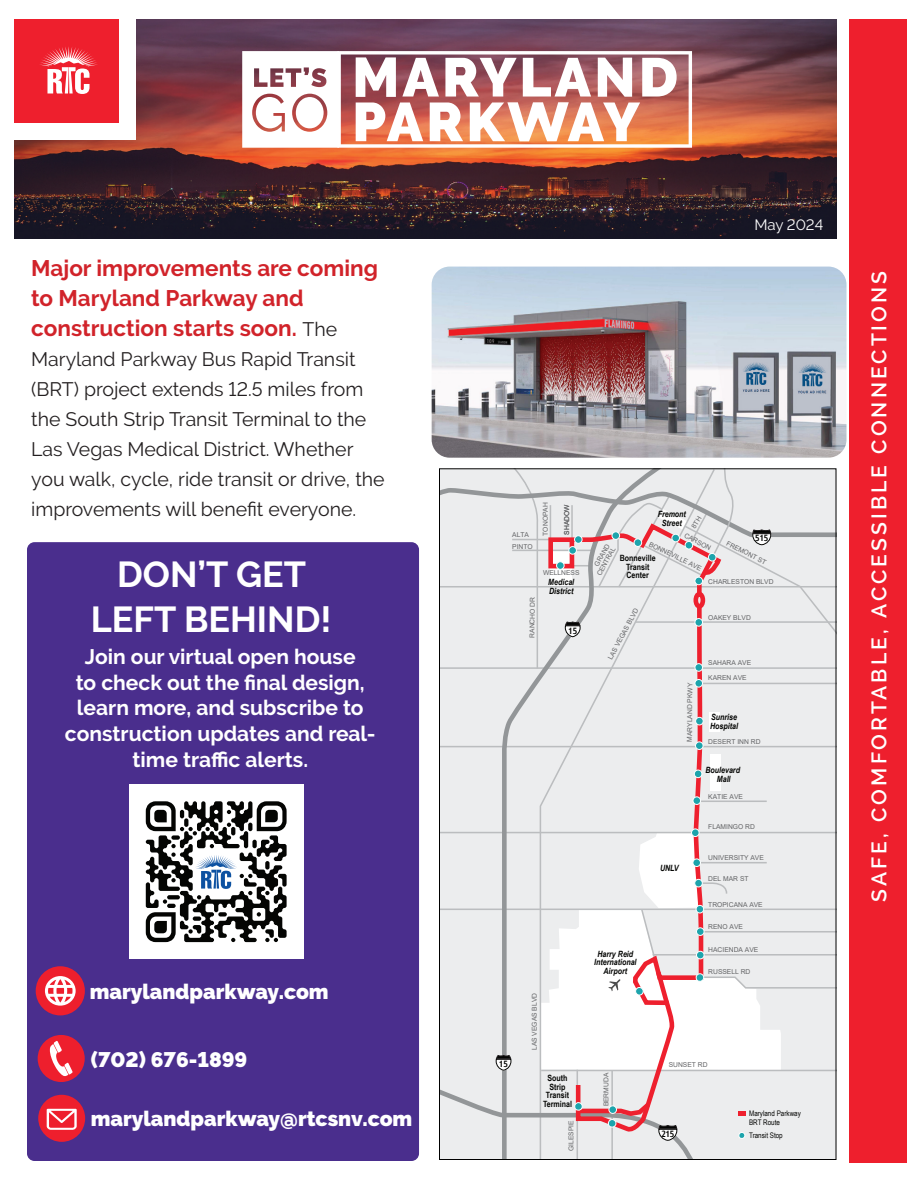
<style>
.page{position:relative;width:918px;height:1188px;background:#fff}
.page>*{position:absolute;margin:0;border:0;box-sizing:border-box;transform-origin:0 0}
.t1{font:700 36px/45.6px "Raleway RTC";color:#fff;text-align:center}
.t2{font:700 22.5px/30px "Raleway RTC";color:#d1232a}
.t3{font:700 21px/25.8px "Raleway RTC";color:#fff;text-align:center}
.t4{font:900 21px "Raleway RTC";color:#fff}
.t5{font:600 21px "Raleway RTC";letter-spacing:.145em;color:#fff}
.t6{font:19.5px/30px "Raleway RTC";color:#231f20}
.t7{font:15px "Raleway RTC";color:#fff}
.t8{font:700 condensed 9.15px "Jacobs Chronos";letter-spacing:-.04em;color:#040503}
.t9{font:italic 700 8.7px/8.7px "Arial Narrow";color:#040503;text-align:center}
.t10{font:700 8.7px/8.7px "Arial Narrow";color:#040503;text-align:center}
.t11{font:7.65px/8.7px "Arial Narrow";color:#040503}
.t12{font:6.75px/6.8px "Arial";color:#636466;text-align:right}
.s1{font-weight:400;font-size:19.5px;color:#231f20}
</style>
<div class="page">
<img style="left:14px;top:19px;width:823px;height:220px">
<div style="left:14px;top:19px;width:122px;height:121px;background:#fff"></div>
<div style="left:849px;top:19px;width:58px;height:1144px;background:#ee1f2d"></div>
<div style="left:27px;top:542px;width:392px;height:619px;background:#4a2e8d;border-radius:8px"></div>
<svg style="left:242px;top:51px;width:450px;height:97px"></svg>
<div style="left:38px;top:1035px;width:47px;height:47px;background:#ee1f2d;border-radius:50%"></div>
<svg style="left:50px;top:1041px;width:23px;height:35px"></svg>
<div style="left:38px;top:1095px;width:47px;height:47px;background:#ee1f2d;border-radius:50%"></div>
<svg style="left:47px;top:1109px;width:30px;height:21px"></svg>
<div style="left:36px;top:966px;width:49px;height:49px;background:#ee1f2d;border-radius:50%"></div>
<svg style="left:45px;top:976px;width:31px;height:30px"></svg>
<img style="left:432px;top:267px;width:415px;height:191px">
<div style="left:14px;top:19px;width:105px;height:104px;background:#ee1f2d"></div>
<svg style="left:40px;top:47px;width:58px;height:47px"></svg>
<div style="left:129px;top:784px;width:175px;height:175px;background:#fff"></div>
<svg style="left:146px;top:801px;width:141px;height:141px"></svg>
<div style="left:440px;top:469px;width:396px;height:691px;background:#ecedee"></div>
<div style="left:710px;top:754px;width:10px;height:37px;background:#fff"></div>
<div style="left:709px;top:712px;width:11px;height:20px;background:#fff"></div>
<hr style="left:697px;top:683px;width:139px;height:1px;background:#bbbdbf">
<hr style="left:541px;top:1070px;width:295px;height:1px;background:#bbbdbf">
<hr style="left:440px;top:909px;width:396px;height:1px;background:#bbbdbf">
<hr style="left:440px;top:832px;width:396px;height:1px;background:#bbbdbf">
<hr style="left:440px;top:746px;width:396px;height:1px;background:#bbbdbf">
<hr style="left:697px;top:801px;width:70px;height:1px;background:#bbbdbf">
<svg style="left:498px;top:670px;width:76px;height:414px"></svg>
<svg style="left:496px;top:1055px;width:15px;height:16px"></svg>
<svg style="left:574px;top:670px;width:132px;height:414px"></svg>
<svg style="left:441px;top:1084px;width:252px;height:74px"></svg>
<div style="left:695px;top:679px;width:8px;height:9px;background:#1da4ac;border:1px solid #fff;border-radius:50%"></div>
<div style="left:695px;top:717px;width:9px;height:8px;background:#1da4ac;border:1px solid #fff;border-radius:50%"></div>
<div style="left:695px;top:741px;width:9px;height:9px;background:#1da4ac;border:1px solid #fff;border-radius:50%"></div>
<div style="left:694px;top:770px;width:8px;height:8px;background:#1da4ac;border:1px solid #fff;border-radius:50%"></div>
<div style="left:693px;top:796px;width:8px;height:9px;background:#1da4ac;border:1px solid #fff;border-radius:50%"></div>
<div style="left:691px;top:829px;width:9px;height:8px;background:#1da4ac;border:1px solid #fff;border-radius:50%"></div>
<svg style="left:540px;top:832px;width:294px;height:238px"></svg>
<svg style="left:739px;top:1132px;width:6px;height:7px"></svg>
<div style="left:738px;top:1111px;width:8px;height:5px;background:#ee202e"></div>
<svg style="left:440px;top:469px;width:396px;height:201px"></svg>
<h2 class="t2" style="left:31px;top:254px;width:348px">Major improvements are coming to Maryland Parkway and construction starts soon. <span class="s1">The</span></h2>
<h3 class="t6" style="left:31px;top:344px;width:355px">Maryland Parkway Bus Rapid Transit (BRT) project extends 12.5 miles from the South Strip Transit Terminal to the Las Vegas Medical District. Whether you walk, cycle, ride transit or drive, the improvements will benefit everyone.</h3>
<h1 class="t1" style="left:91px;top:552px;width:242px">DON’T GET<br>LEFT BEHIND!</h1>
<h3 class="t3" style="left:65px;top:644px;width:312px">Join our virtual open house<br>to check out the final design, learn more, and subscribe to construction updates and real&shy;time traffic alerts.</h3>
<h3 class="t4" style="left:90px;top:980px;width:240px">marylandparkway.com</h3>
<h3 class="t4" style="left:91px;top:1047px;width:158px">(702) 676-1899</h3>
<h3 class="t4" style="left:91px;top:1106px;width:323px">marylandparkway@rtcsnv.com</h3>
<h3 class="t7" style="left:754px;top:216px;width:70px">May 2024</h3>
<p class="t12" style="left:512px;top:532px;width:18px">ALTA</p>
<p class="t12" style="left:512px;top:543px;width:22px">PINTO</p>
<p class="t12" style="left:542px;top:536px;width:35px;rotate:-90deg">TONOPAH</p>
<p class="t12" style="left:564px;top:535px;width:32px;rotate:-90deg">SHADOW</p>
<p class="t12" style="left:543px;top:570px;width:38px">WELLNESS</p>
<p class="t9" style="left:548px;top:578px;width:27px;text-align:left">Medical<br>District</p>
<p class="t12" style="left:529px;top:638px;width:42px;rotate:-90deg">RANCHO DR</p>
<h3 class="t8" style="left:568px;top:625px;width:11px">15</h3>
<h3 class="t8" style="left:499px;top:1058px;width:11px">15</h3>
<p class="t12" style="left:531px;top:1050px;width:59px;rotate:-90deg">LAS VEGAS BLVD</p>
<p class="t10" style="left:543px;top:1073px;width:30px">South<br>Strip<br>Transit<br>Terminal</p>
<p class="t12" style="left:568px;top:1151px;width:32px;rotate:-90deg">GILESPIE</p>
<p class="t9" style="left:658px;top:509px;width:30px">Fremont<br>Street</p>
<p class="t12" style="left:687px;top:532px;width:30px;rotate:28deg">CARSON</p>
<h3 class="t8" style="left:755px;top:532px;width:14px">515</h3>
<p class="t12" style="left:728px;top:540px;width:45px;rotate:27deg">FREMONT ST</p>
<p class="t12" style="left:651px;top:541px;width:59px;rotate:26deg">BONNEVILLE AVE</p>
<p class="t12" style="left:590px;top:570px;width:33px;rotate:-61deg">GRAND<br>CENTRAL</p>
<p class="t10" style="left:620px;top:553px;width:37px">Bonneville<br>Transit<br>Center</p>
<p class="t12" style="left:708px;top:578px;width:67px">CHARLESTON BLVD</p>
<p class="t12" style="left:607px;top:657px;width:59px;rotate:-62deg">LAS VEGAS BLVD</p>
<p class="t9" style="left:594px;top:949px;width:44px">Harry Reid<br>International<br>Airport</p>
<p class="t12" style="left:708px;top:614px;width:44px">OAKEY BLVD</p>
<p class="t12" style="left:686px;top:742px;width:61px;rotate:-90deg">MARYLAND PKWY</p>
<p class="t9" style="left:660px;top:863px;width:20px">UNLV</p>
<p class="t12" style="left:708px;top:659px;width:44px">SAHARA AVE</p>
<p class="t12" style="left:708px;top:675px;width:40px">KAREN AVE</p>
<p class="t9" style="left:710px;top:713px;width:29px;text-align:left">Sunrise<br>Hospital</p>
<p class="t12" style="left:708px;top:738px;width:54px">DESERT INN RD</p>
<p class="t9" style="left:705px;top:765px;width:36px">Boulevard<br>Mall</p>
<p class="t12" style="left:708px;top:793px;width:36px">KATIE AVE</p>
<p class="t12" style="left:708px;top:824px;width:48px">FLAMINGO RD</p>
<p class="t12" style="left:708px;top:854px;width:57px">UNIVERSITY AVE</p>
<p class="t12" style="left:708px;top:875px;width:42px">DEL MAR ST</p>
<p class="t12" style="left:708px;top:901px;width:56px">TROPICANA AVE</p>
<p class="t12" style="left:708px;top:923px;width:36px">RENO AVE</p>
<p class="t12" style="left:708px;top:946px;width:52px">HACIENDA AVE</p>
<p class="t12" style="left:708px;top:969px;width:44px">RUSSELL RD</p>
<p class="t12" style="left:603px;top:1106px;width:35px;rotate:-90deg">BERMUDA</p>
<p class="t12" style="left:669px;top:1062px;width:40px">SUNSET RD</p>
<h3 class="t8" style="left:661px;top:1128px;width:14px">215</h3>
<p class="t11" style="left:749px;top:1109px;width:53px">Maryland Parkway<br>BRT Route</p>
<p class="t11" style="left:749px;top:1131px;width:35px">Transit Stop</p>
<h3 class="t5" style="left:867px;top:902px;width:633px;rotate:-90deg">SAFE, COMFORTABLE, ACCESSIBLE CONNECTIONS</h3>
</div>
